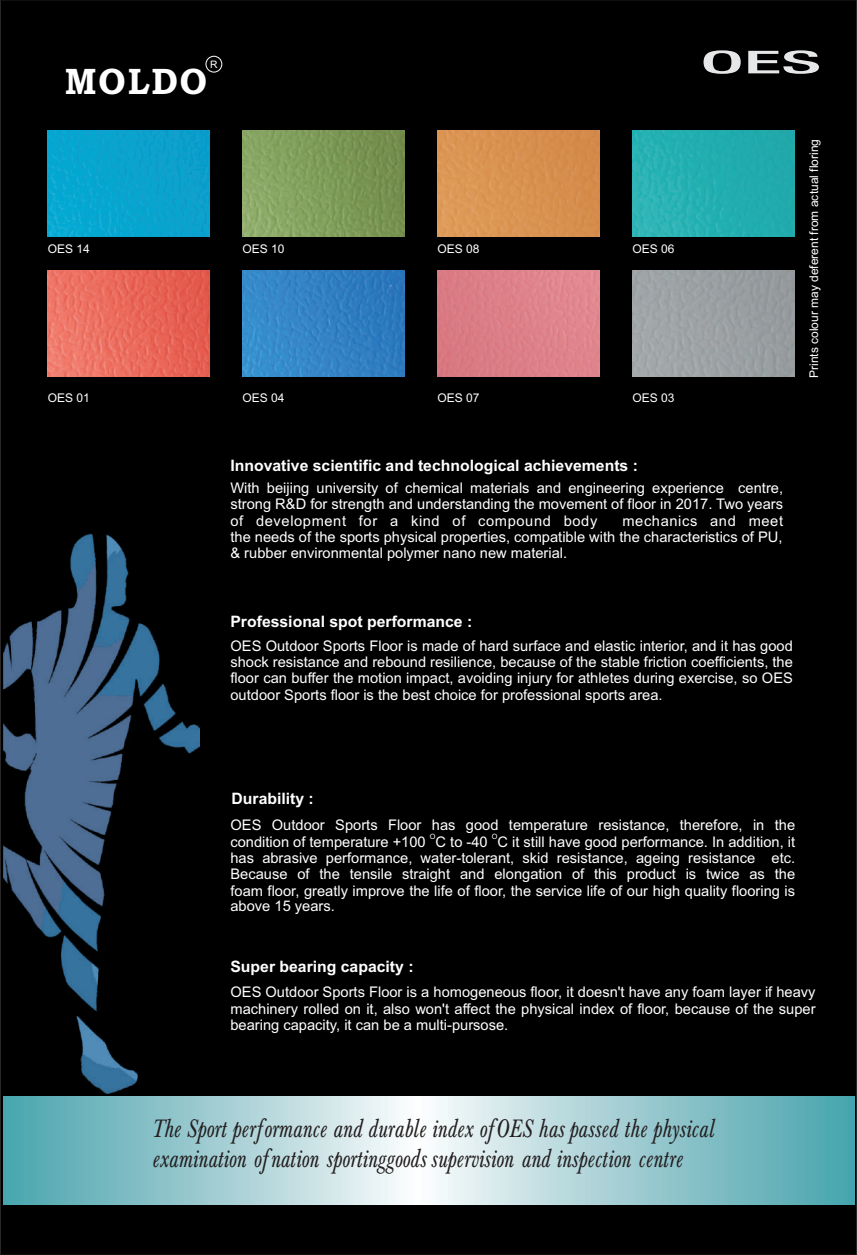
<style>
.page{position:relative;width:857px;height:1255px;background:#fff}
.page>*{position:absolute;margin:0;border:0;box-sizing:border-box;transform-origin:0 0}
.t1{font:36.9px "Bookman Old Style";letter-spacing:.06em;color:#fff;scale:.92 1}
.t2{font:31.65px "Heavenetica Cond 6 Med SH";color:#e6e7e9;scale:2.49 1}
.t3{font:italic 26.1px/30px "Baskerville";color:#231f20;scale:.79 1}
.t4{font:700 15.75px "Arial";color:#fff}
.t5{font:14.7px/16.4px "Arial";color:#fff;text-align:justify}
.t6{font:12px "Arial";color:#fff}
.t7{font:10.2px "Arial";color:#fff}
.t8{font:7.35px "Arial";color:#fff}
</style>
<div class="page">
<div style="left:0;top:0;width:856px;height:1255px;background:#000;border:1px solid #231f20"></div>
<div style="left:205px;top:56px;width:17px;height:16px;border:1px solid #fff;border-radius:50%"></div>
<img style="left:48px;top:130px;width:161px;height:106px">
<img style="left:632px;top:130px;width:162px;height:106px">
<img style="left:437px;top:130px;width:162px;height:106px">
<img style="left:242px;top:130px;width:162px;height:106px">
<img style="left:48px;top:270px;width:161px;height:106px">
<img style="left:242px;top:270px;width:162px;height:106px">
<img style="left:437px;top:270px;width:162px;height:106px">
<img style="left:632px;top:270px;width:162px;height:106px">
<svg style="left:3px;top:1096px;width:851px;height:108px;background:#a0cdd3"></svg>
<img style="left:3px;top:533px;width:197px;height:565px">
<p class="t7" style="left:210px;top:60px;width:9px">R</p>
<h1 class="t1" style="left:65px;top:67px;width:156px">MOLDO</h1>
<p class="t6" style="left:48px;top:245px;width:44px">OES 14</p>
<p class="t6" style="left:48px;top:393px;width:44px">OES 01</p>
<p class="t6" style="left:242px;top:245px;width:44px">OES 10</p>
<p class="t6" style="left:242px;top:393px;width:44px">OES 04</p>
<p class="t6" style="left:437px;top:245px;width:44px">OES 08</p>
<p class="t6" style="left:437px;top:393px;width:44px">OES 07</p>
<p class="t6" style="left:632px;top:245px;width:44px">OES 06</p>
<p class="t6" style="left:632px;top:393px;width:44px">OES 03</p>
<h2 class="t2" style="left:699px;top:42px;width:50px">OES</h2>
<p class="t6" style="left:808px;top:378px;width:240px;rotate:-90deg">Prints colour may deferent from actual floring</p>
<p class="t4" style="left:230px;top:459px;width:409px">Innovative scientific and technological achievements :</p>
<p class="t5" style="left:230px;top:481px;width:554px">With beijing university of chemical materials and engineering experience centre, strong R&amp;D for strength and understanding the movement of floor in 2017. Two years of development for a kind of compound body</p>
<p class="t5" style="left:230px;top:514px;width:554px;text-indent:392px">mechanics and meet the needs of the sports physical properties, compatible with the characteristics of PU, &amp; rubber environmental polymer nano new material.</p>
<p class="t4" style="left:230px;top:616px;width:243px">Professional spot performance :</p>
<p class="t5" style="left:230px;top:639px;width:563px">OES Outdoor Sports Floor is made of hard surface and elastic interior, and it has good shock resistance and rebound resilience, because of the stable friction coefficients, the floor can buffer the motion impact, avoiding injury for athletes during exercise, so OES outdoor Sports floor is the best choice for professional sports area.</p>
<p class="t4" style="left:231px;top:792px;width:84px">Durability :</p>
<p class="t5" style="left:230px;top:817px;width:566px">OES Outdoor Sports Floor has good temperature resistance, therefore, in the</p>
<p class="t8" style="left:429px;top:834px;width:7px">O</p>
<p class="t8" style="left:491px;top:834px;width:7px">O</p>
<p class="t5" style="left:230px;top:834px;width:566px">condition of temperature +100 C to -40 C it still have good performance. In addition, it has abrasive performance, water-tolerant, skid resistance, ageing resistance etc.<br>Because of the tensile straight and elongation of this product is twice as the foam floor, greatly improve the life of floor, the service life of our high quality flooring is</p>
<p class="t5" style="left:230px;top:898px;width:106px">above 15 years.</p>
<p class="t4" style="left:230px;top:960px;width:184px">Super bearing capacity :</p>
<p class="t5" style="left:230px;top:985px;width:586px">OES Outdoor Sports Floor is a homogeneous floor, it doesn't have any foam layer if heavy machinery rolled on it, also won't affect the physical index of floor, because of the super bearing capacity, it can be a multi-pursose.</p>
<h3 class="t3" style="left:152px;top:1116px;width:713px">The Sport performance and durable index ofOES has passed the physical examination ofnation sportinggoods supervision and inspection centre</h3>
</div>
